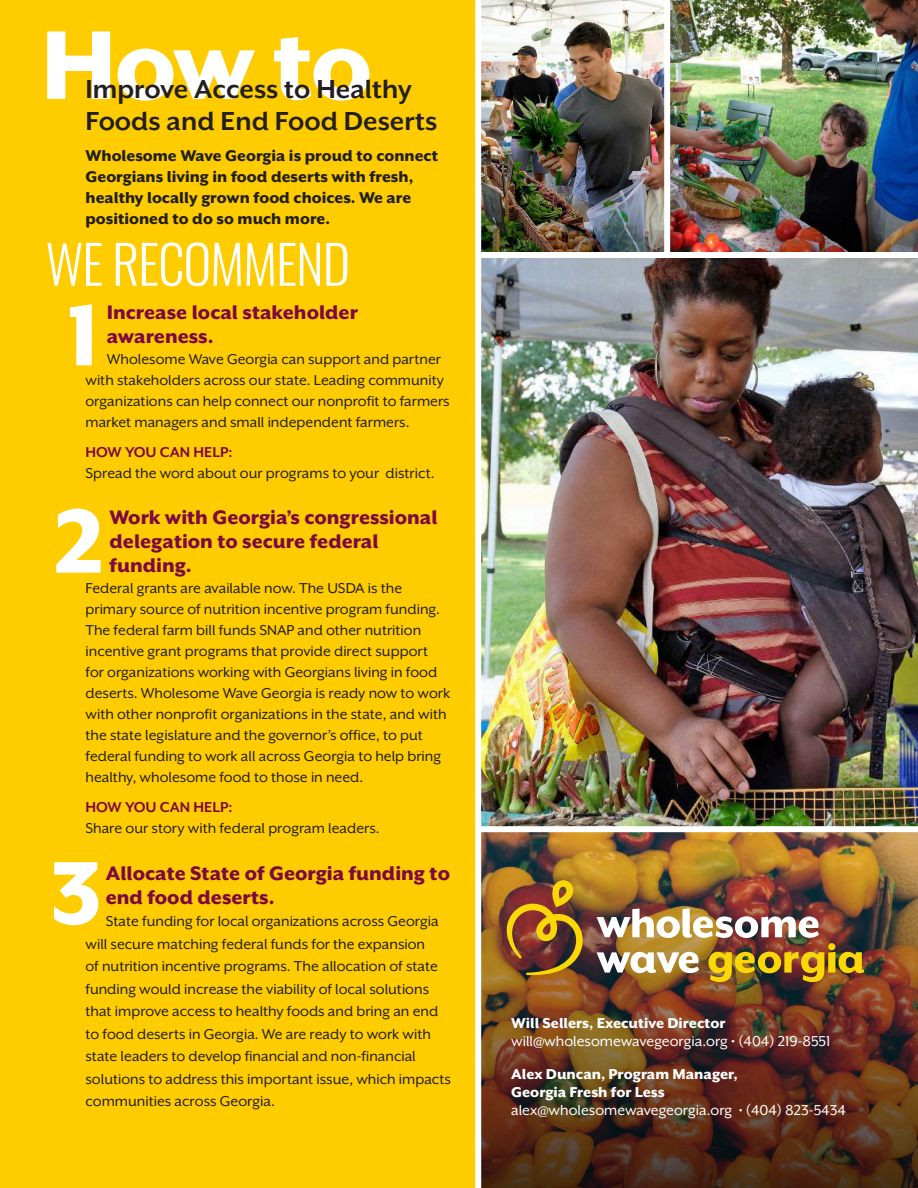
<style>
.page{position:relative;width:918px;height:1188px;background:#fff}
.page>*{position:absolute;margin:0;border:0;box-sizing:border-box;transform-origin:0 0}
.t1{font:800 112.35px "Mr Eaves XL San OT";color:#fff}
.t2{font:300 52.95px "Oswald";letter-spacing:-.02em;color:#fff}
.t3{font:700 30px/31.5px "Mr Eaves XL San OT";color:#231f20}
.t4{font:800 22.5px/24px "Mr Eaves XL San OT";color:#7d0842}
.t5{font:800 18px/21px "Mr Eaves XL San OT";color:#231f20}
.t6{font:16.5px/21px "Mr Eaves XL San OT";color:#231f20}
.t7{font:16.5px "Mr Eaves XL San OT";color:#fff}
.t8{font:800 16.5px/18px "Mr Eaves XL San OT";color:#fff}
.t9{font:700 16.5px "Mr Eaves XL San OT";color:#7d0842}
</style>
<div class="page">
<img style="left:481px;top:832px;width:437px;height:356px">
<img style="left:597px;top:909px;width:267px;height:73px">
<img style="left:506px;top:879px;width:77px;height:96px">
<img style="left:481px;top:258px;width:437px;height:568px">
<img style="left:481px;top:0;width:183px;height:252px">
<img style="left:670px;top:0;width:248px;height:252px">
<div style="left:0;top:0;width:477px;height:1188px;background:#fc0"></div>
<div style="left:475px;top:0;width:6px;height:1188px;background:#fff"></div>
<svg style="left:54px;top:862px;width:44px;height:63px"></svg>
<svg style="left:70px;top:304px;width:22px;height:61px"></svg>
<svg style="left:56px;top:508px;width:45px;height:65px"></svg>
<h1 class="t1" style="left:40px;top:1px;width:333px">How to</h1>
<h3 class="t3" style="left:86px;top:74px;width:353px">Improve Access to Healthy<br>Foods and End Food Deserts</h3>
<p class="t5" style="left:86px;top:145px;width:354px">Wholesome Wave Georgia is proud to connect Georgians living in food deserts with fresh, healthy locally grown food choices. We are positioned to do so much more.</p>
<h2 class="t2" style="left:46px;top:217px;width:306px">WE RECOMMEND</h2>
<h3 class="t4" style="left:107px;top:300px;width:253px">Increase local stakeholder awareness.</h3>
<p class="t6" style="left:85px;top:348px;width:366px;text-indent:21px">Wholesome Wave Georgia can support and partner with stakeholders across our state. Leading community organizations can help connect our nonprofit to farmers market managers and small independent farmers.</p>
<p class="t9" style="left:85px;top:443px;width:148px">HOW YOU CAN HELP:</p>
<p class="t6" style="left:85px;top:462px;width:351px">Spread the word about our programs to your district.</p>
<h3 class="t4" style="left:110px;top:506px;width:330px">Work with Georgia’s congressional delegation to secure federal funding.</h3>
<p class="t6" style="left:86px;top:578px;width:366px">Federal grants are available now. The USDA is the primary source of nutrition incentive program funding.<br>The federal farm bill funds SNAP and other nutrition incentive grant programs that provide direct support for organizations working with Georgians living in food deserts. Wholesome Wave Georgia is ready now to work with other nonprofit organizations in the state, and with the state legislature and the governor’s office, to put federal funding to work all across Georgia to help bring healthy, wholesome food to those in need.</p>
<p class="t9" style="left:86px;top:798px;width:148px">HOW YOU CAN HELP:</p>
<p class="t6" style="left:86px;top:818px;width:296px">Share our story with federal program leaders.</p>
<h3 class="t4" style="left:106px;top:861px;width:346px">Allocate State of Georgia funding to end food deserts.</h3>
<p class="t6" style="left:86px;top:910px;width:367px;line-height:22.5px;text-indent:20px">State funding for local organizations across Georgia will secure matching federal funds for the expansion<br>of nutrition incentive programs. The allocation of state funding would increase the viability of local solutions that improve access to healthy foods and bring an end to food deserts in Georgia. We are ready to work with state leaders to develop financial and non-financial solutions to address this important issue, which impacts communities across Georgia.</p>
<p class="t8" style="left:511px;top:1014px;width:216px">Will Sellers, Executive Director</p>
<p class="t7" style="left:511px;top:1032px;width:321px">will@wholesomewavegeorgia.org • (404) 219-8551</p>
<p class="t8" style="left:511px;top:1065px;width:228px">Alex Duncan, Program Manager,<br>Georgia Fresh for Less</p>
<p class="t7" style="left:511px;top:1101px;width:336px">alex@wholesomewavegeorgia.org • (404) 823-5434</p>
</div>
